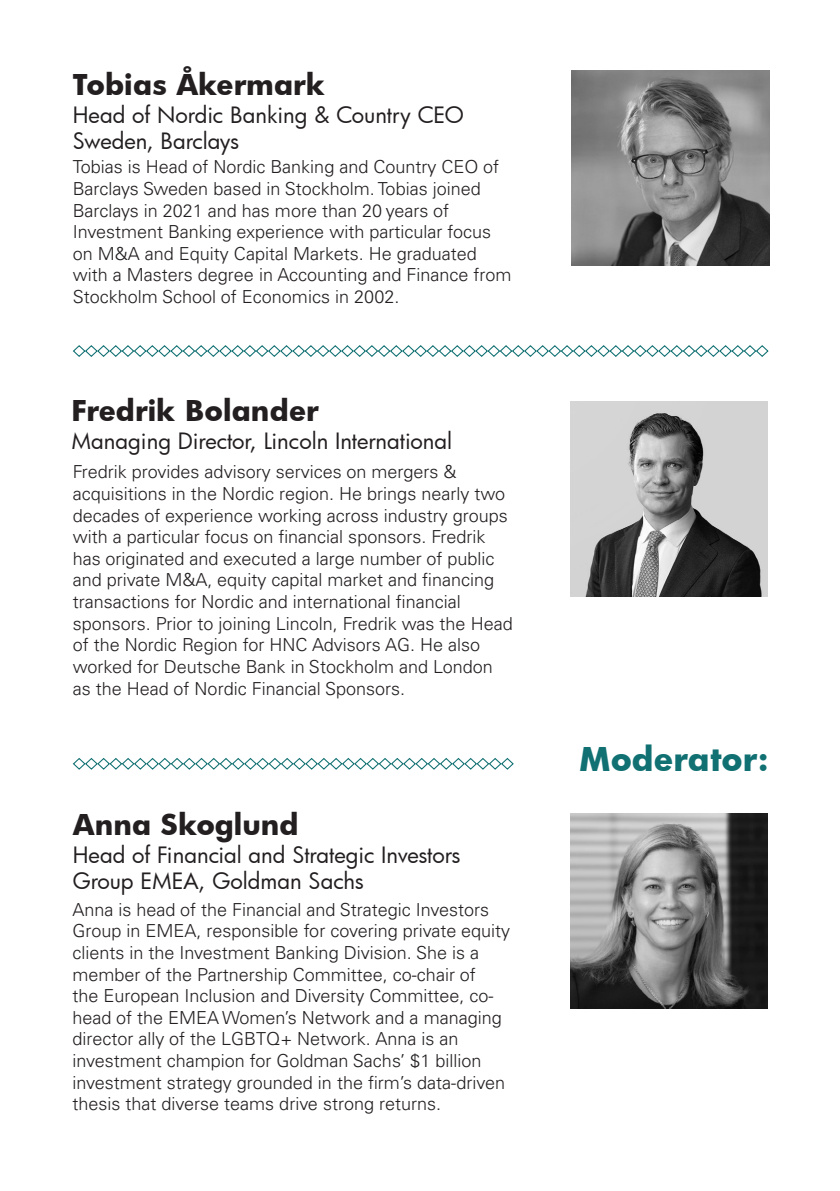
<style>
.page{position:relative;width:840px;height:1191px;background:#fff}
.page>*{position:absolute;margin:0;border:0;box-sizing:border-box;transform-origin:0 0}
.t1{font:700 32px "Futura";color:#107072}
.t2{font:700 28px "Futura";color:#231f20}
.t3{font:22px/26px "Futura";color:#231f20}
.t4{font:300 18px/21.6px "Univers LT Pro 45";color:#231f20}
</style>
<div class="page">
<svg style="left:73px;top:345px;width:696px;height:12px"></svg>
<img style="left:570px;top:401px;width:197px;height:195px">
<img style="left:570px;top:814px;width:197px;height:194px">
<svg style="left:72px;top:758px;width:442px;height:12px"></svg>
<img style="left:571px;top:71px;width:197px;height:194px">
<p class="t2" style="left:73px;top:65px;width:254px">Tobias Åkermark</p>
<p class="t3" style="left:73px;top:101px;width:392px">Head of Nordic Banking &amp; Country CEO<br>Sweden, Barclays</p>
<p class="t4" style="left:73px;top:156px;width:440px">Tobias is Head of Nordic Banking and Country CEO of Barclays Sweden based in Stockholm. Tobias joined Barclays in 2021 and has more than 20 years of Investment Banking experience with particular focus on M&amp;A and Equity Capital Markets. He graduated with a Masters degree in Accounting and Finance from Stockholm School of Economics in 2002.</p>
<p class="t2" style="left:71px;top:391px;width:249px">Fredrik Bolander</p>
<p class="t3" style="left:71px;top:428px;width:382px">Managing Director, Lincoln International</p>
<p class="t4" style="left:73px;top:461px;width:441px">Fredrik provides advisory services on mergers &amp; acquisitions in the Nordic region. He brings nearly two decades of experience working across industry groups with a particular focus on financial sponsors. Fredrik has originated and executed a large number of public and private M&amp;A, equity capital market and financing transactions for Nordic and international financial sponsors. Prior to joining Lincoln, Fredrik was the Head of the Nordic Region for HNC Advisors AG. He also worked for Deutsche Bank in Stockholm and London as the Head of Nordic Financial Sponsors.</p>
<p class="t2" style="left:73px;top:805px;width:227px">Anna Skoglund</p>
<p class="t3" style="left:73px;top:841px;width:389px">Head of Financial and Strategic Investors<br>Group EMEA, Goldman Sachs</p>
<p class="t4" style="left:72px;top:898px;width:439px">Anna is head of the Financial and Strategic Investors Group in EMEA, responsible for covering private equity clients in the Investment Banking Division. She is a member of the Partnership Committee, co-chair of<br>the European Inclusion and Diversity Committee, co&shy;head of the EMEA Women’s Network and a managing director ally of the LGBTQ+ Network. Anna is an investment champion for Goldman Sachs’ $1 billion investment strategy grounded in the firm’s data-driven thesis that diverse teams drive strong returns.</p>
<p class="t1" style="left:579px;top:736px;width:191px">Moderator:</p>
</div>
